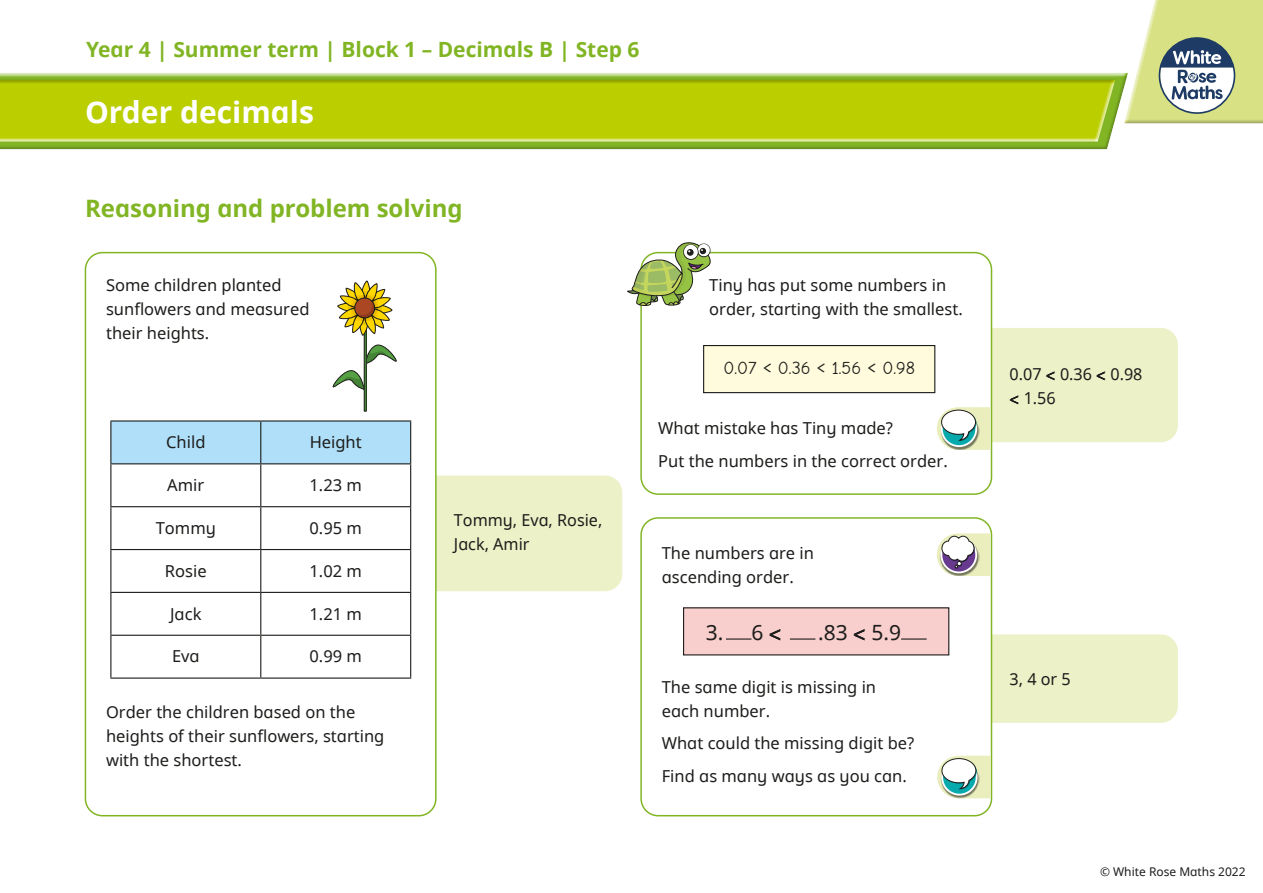
<style>
.page{position:relative;width:1263px;height:893px;background:#fff}
.page>*{position:absolute;margin:0;border:0;box-sizing:border-box;transform-origin:0 0}
.t1{font:30px "White Rose Noto bold";color:#fff}
.t2{font:24px "White Rose Noto bold";color:#81b524}
.t3{font:21px "White Rose Noto bold";color:#81b524}
.t4{font:21px "White Rose Noto regular";color:#1d1d1b}
.t5{font:18px "WR Comic Neue";color:#1d1d1b}
.t6{font:16.5px/24px "White Rose Noto regular";color:#1d1d1b}
.t7{font:12px "White Rose Noto regular";color:#1d1d1b}
</style>
<div class="page">
<div style="left:956px;top:328px;width:222px;height:114px;background:#edf1c8;border-radius:17px"></div>
<div style="left:641px;top:253px;width:350px;height:241px;background:#fff;border-radius:17px"></div>
<div style="left:640px;top:252px;width:352px;height:243px;border:2px solid #81b524;border-radius:17px"></div>
<div style="left:0;top:71px;width:1129px;height:81px;background:#1d1d1b;opacity:.27"></div>
<div style="left:1123px;top:0;width:140px;height:125px;background:#e2e3d7"></div>
<div style="left:0;top:78px;width:1115px;height:65px;background:#1d1d1b;opacity:.27"></div>
<svg style="left:1124px;top:0;width:139px;height:123px;background:#c9d29e"></svg>
<div style="left:400px;top:476px;width:222px;height:115px;background:#edf1c8;border-radius:17px"></div>
<div style="left:956px;top:634px;width:222px;height:89px;background:#edf1c8;border-radius:17px"></div>
<div style="left:85px;top:253px;width:351px;height:563px;background:#fff;border-radius:17px"></div>
<div style="left:85px;top:252px;width:352px;height:564px;border:2px solid #81b524;border-radius:17px"></div>
<div style="left:641px;top:518px;width:350px;height:298px;background:#fff;border-radius:17px"></div>
<div style="left:640px;top:517px;width:352px;height:299px;border:2px solid #81b524;border-radius:17px"></div>
<div style="left:111px;top:422px;width:299px;height:41px;background:#afdff9"></div>
<hr style="left:110px;top:420px;width:151px;height:2px;background:#1d1d1b">
<hr style="left:110px;top:422px;width:1px;height:41px;background:#1d1d1b">
<hr style="left:261px;top:420px;width:150px;height:2px;background:#1d1d1b">
<hr style="left:260px;top:422px;width:1px;height:41px;background:#1d1d1b">
<hr style="left:410px;top:422px;width:1px;height:41px;background:#1d1d1b">
<hr style="left:110px;top:463px;width:151px;height:1px;background:#1d1d1b">
<hr style="left:110px;top:464px;width:1px;height:42px;background:#1d1d1b">
<hr style="left:261px;top:463px;width:150px;height:1px;background:#1d1d1b">
<hr style="left:260px;top:464px;width:1px;height:42px;background:#1d1d1b">
<hr style="left:410px;top:464px;width:1px;height:42px;background:#1d1d1b">
<hr style="left:110px;top:506px;width:151px;height:1px;background:#1d1d1b">
<hr style="left:110px;top:507px;width:1px;height:42px;background:#1d1d1b">
<hr style="left:261px;top:506px;width:150px;height:1px;background:#1d1d1b">
<hr style="left:260px;top:507px;width:1px;height:42px;background:#1d1d1b">
<hr style="left:410px;top:507px;width:1px;height:42px;background:#1d1d1b">
<hr style="left:110px;top:549px;width:151px;height:1px;background:#1d1d1b">
<hr style="left:110px;top:550px;width:1px;height:42px;background:#1d1d1b">
<hr style="left:261px;top:549px;width:150px;height:1px;background:#1d1d1b">
<hr style="left:260px;top:550px;width:1px;height:42px;background:#1d1d1b">
<hr style="left:410px;top:550px;width:1px;height:42px;background:#1d1d1b">
<hr style="left:110px;top:592px;width:151px;height:1px;background:#1d1d1b">
<hr style="left:110px;top:593px;width:1px;height:42px;background:#1d1d1b">
<hr style="left:261px;top:592px;width:150px;height:1px;background:#1d1d1b">
<hr style="left:260px;top:593px;width:1px;height:42px;background:#1d1d1b">
<hr style="left:410px;top:593px;width:1px;height:42px;background:#1d1d1b">
<hr style="left:110px;top:635px;width:151px;height:1px;background:#1d1d1b">
<hr style="left:110px;top:636px;width:1px;height:41px;background:#1d1d1b">
<hr style="left:261px;top:635px;width:150px;height:1px;background:#1d1d1b">
<hr style="left:260px;top:636px;width:1px;height:41px;background:#1d1d1b">
<hr style="left:410px;top:636px;width:1px;height:41px;background:#1d1d1b">
<hr style="left:110px;top:677px;width:151px;height:2px;background:#1d1d1b">
<hr style="left:261px;top:677px;width:150px;height:2px;background:#1d1d1b">
<div style="left:683px;top:608px;width:266px;height:47px;background:#f9cfcd"></div>
<hr style="left:726px;top:638px;width:25px;height:2px;background:#1d1d1b">
<hr style="left:790px;top:638px;width:25px;height:2px;background:#1d1d1b">
<hr style="left:901px;top:638px;width:26px;height:2px;background:#1d1d1b">
<div style="left:704px;top:346px;width:231px;height:47px;background:#fffbdc"></div>
<div style="left:703px;top:345px;width:232px;height:48px;border:1px solid #1d1d1b"></div>
<svg style="left:937px;top:756px;width:54px;height:42px"></svg>
<svg style="left:627px;top:242px;width:84px;height:64px"></svg>
<div style="left:364px;top:307px;width:3px;height:105px;border:1px solid #1d1d1b"></div>
<svg style="left:332px;top:280px;width:65px;height:110px"></svg>
<svg style="left:937px;top:407px;width:53px;height:43px"></svg>
<svg style="left:937px;top:533px;width:53px;height:43px"></svg>
<p class="t3" style="left:86px;top:35px;width:555px">Year 4 | Summer term | Block 1 – Decimals B | Step 6</p>
<h1 class="t1" style="left:85px;top:91px;width:230px">Order decimals</h1>
<h2 class="t2" style="left:85px;top:191px;width:379px">Reasoning and problem solving</h2>
<p class="t6" style="left:106px;top:273px;width:205px">Some children planted sunflowers and measured their heights.</p>
<p class="t6" style="left:166px;top:430px;width:41px">Child</p>
<p class="t6" style="left:310px;top:430px;width:54px">Height</p>
<p class="t6" style="left:167px;top:473px;width:39px">Amir</p>
<p class="t6" style="left:309px;top:473px;width:54px">1.23 m</p>
<p class="t6" style="left:156px;top:515px;width:62px">Tommy</p>
<p class="t6" style="left:309px;top:515px;width:54px">0.95 m</p>
<p class="t6" style="left:165px;top:558px;width:43px">Rosie</p>
<p class="t6" style="left:309px;top:558px;width:54px">1.02 m</p>
<p class="t6" style="left:170px;top:601px;width:33px">Jack</p>
<p class="t6" style="left:309px;top:601px;width:54px">1.21 m</p>
<p class="t6" style="left:172px;top:644px;width:29px">Eva</p>
<p class="t6" style="left:309px;top:644px;width:54px">0.99 m</p>
<p class="t6" style="left:106px;top:699px;width:280px">Order the children based on the heights of their sunflowers, starting with the shortest.</p>
<p class="t6" style="left:454px;top:508px;width:150px">Tommy, Eva, Rosie,<br>Jack, Amir</p>
<p class="t6" style="left:709px;top:273px;width:255px">Tiny has put some numbers in order, starting with the smallest.</p>
<p class="t5" style="left:723px;top:357px;width:193px">0.07 &lt; 0.36 &lt; 1.56 &lt; 0.98</p>
<p class="t6" style="left:658px;top:411px;width:291px;line-height:32.5px">What mistake has Tiny made?<br>Put the numbers in the correct order.</p>
<p class="t6" style="left:662px;top:540px;width:154px">The numbers are in ascending order.</p>
<p class="t4" style="left:706px;top:617px;width:78px">3. 6 &lt;</p>
<p class="t4" style="left:818px;top:617px;width:85px">.83 &lt; 5.9</p>
<p class="t6" style="left:662px;top:674px;width:216px">The same digit is missing in each number.</p>
<p class="t6" style="left:662px;top:727px;width:254px;line-height:32.5px">What could the missing digit be?<br>Find as many ways as you can.</p>
<p class="t6" style="left:1010px;top:361px;width:134px">0.07 &lt; 0.36 &lt; 0.98 &lt; 1.56</p>
<p class="t6" style="left:1009px;top:667px;width:63px">3, 4 or 5</p>
<p class="t7" style="left:1100px;top:863px;width:147px">© White Rose Maths 2022</p>
</div>
